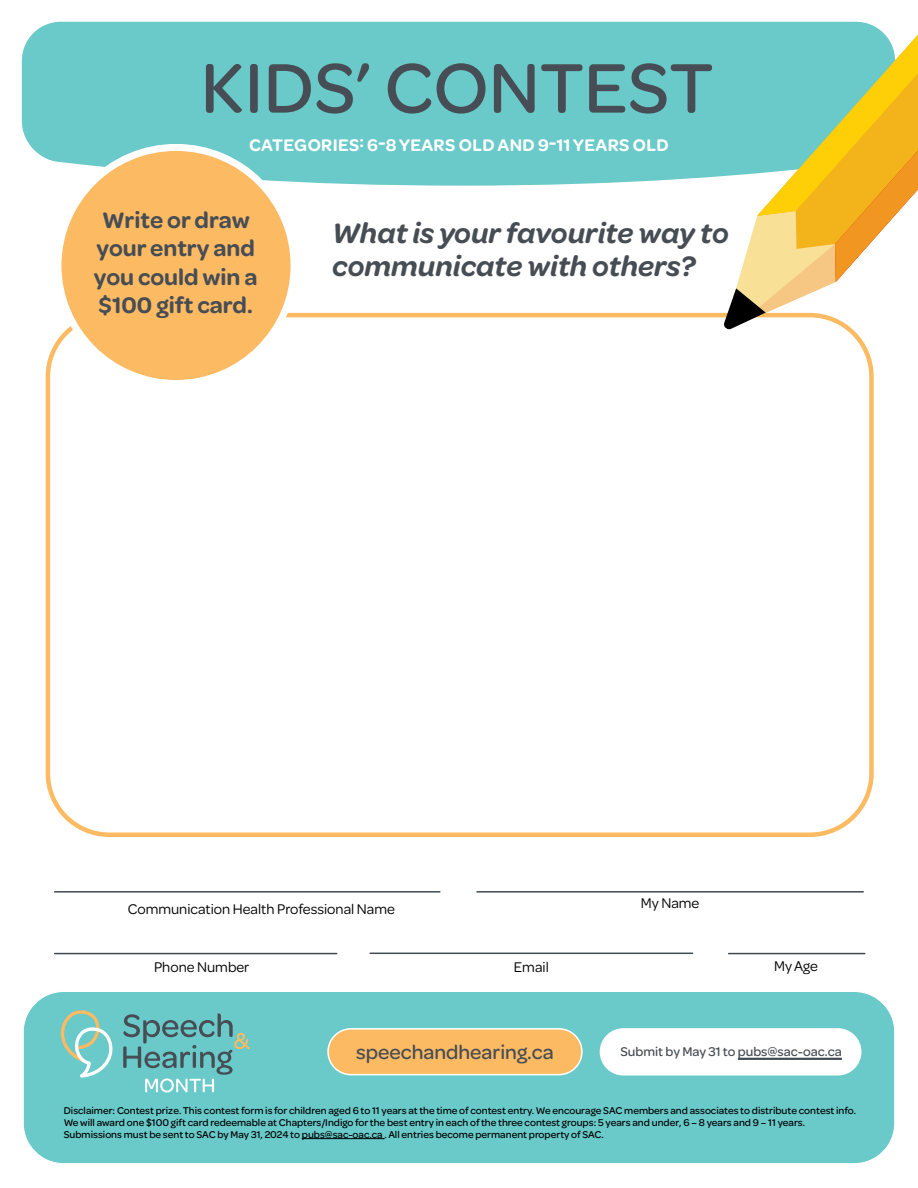
<style>
.page{position:relative;width:918px;height:1188px;background:#fff}
.page>*{position:absolute;margin:0;border:0;box-sizing:border-box;transform-origin:0 0}
.t1{font:italic 600 30px/33px "Omnes";color:#474d54}
.Bold{font:600 24px "Omnes";color:#474d54}
.Bold-2{font:500 21px "Omnes";color:#474d54}
.t2{font:600 18px "Omnes";letter-spacing:.02em;color:#fff}
.t3{font:15px "Omnes";color:#000}
.Bold-3{font:500 13.5px "Omnes";color:#474d54}
.t4{font:500 10.5px/12px "Omnes";color:#000}
</style>
<div class="page">
<div style="left:46px;top:313px;width:828px;height:524px;border:4px solid #fcba63;border-radius:62px"></div>
<div style="left:21px;top:21px;width:702px;height:165px;background:#6ac9c9"></div>
<hr style="left:55px;top:891px;width:385px;height:2px;background:#40494f">
<hr style="left:55px;top:953px;width:282px;height:1px;background:#40494f">
<hr style="left:729px;top:953px;width:136px;height:1px;background:#40494f">
<svg style="left:206px;top:63px;width:506px;height:51px;background:#5e9ea1"></svg>
<div style="left:58px;top:147px;width:236px;height:237px;background:#fcba63;border-radius:50%"></div>
<div style="left:54px;top:144px;width:244px;height:243px;border:7px solid #fff;border-radius:50%"></div>
<div style="left:23px;top:991px;width:872px;height:173px;background:#6ac9c9;border-radius:40px"></div>
<div style="left:23px;top:991px;width:872px;height:173px;border:1px solid #fff;border-radius:40px"></div>
<hr style="left:477px;top:891px;width:386px;height:2px;background:#40494f">
<hr style="left:370px;top:953px;width:323px;height:1px;background:#40494f">
<hr style="left:302px;top:1138px;width:81px;height:1px;background:#000">
<svg style="left:60px;top:806px;width:56px;height:272px"></svg>
<svg style="left:123px;top:1013px;width:127px;height:79px"></svg>
<div style="left:328px;top:1029px;width:254px;height:46px;background:#fcba63;border-radius:23px"></div>
<div style="left:327px;top:1028px;width:256px;height:47px;border:2px solid #fff;border-radius:23px"></div>
<div style="left:600px;top:1029px;width:261px;height:46px;background:#fff;border-radius:23px"></div>
<div style="left:600px;top:1028px;width:261px;height:48px;border:2px solid #fff;border-radius:23px"></div>
<hr style="left:738px;top:1058px;width:104px;height:2px;background:#474d54">
<svg style="left:723px;top:21px;width:195px;height:310px"></svg>
<p class="t2" style="left:249px;top:132px;width:421px">CATEGORIES: 6-8 YEARS OLD AND 9-11 YEARS OLD</p>
<p class="Bold" style="left:102px;top:203px;width:149px">Write or draw</p>
<p class="Bold" style="left:96px;top:232px;width:160px">your entry and</p>
<p class="Bold" style="left:94px;top:260px;width:165px">you could win a</p>
<p class="Bold" style="left:99px;top:289px;width:156px">$100 gift card.</p>
<p class="t1" style="left:332px;top:215px;width:398px">What is your favourite way to communicate with others?</p>
<p class="t3" style="left:128px;top:899px;width:269px">Communication Health Professional Name</p>
<p class="t3" style="left:154px;top:957px;width:97px">Phone Number</p>
<p class="t3" style="left:514px;top:957px;width:36px">Email</p>
<p class="t3" style="left:641px;top:893px;width:60px">My Name</p>
<p class="t3" style="left:774px;top:956px;width:45px">My Age</p>
<p class="Bold-2" style="left:356px;top:1037px;width:199px">speechandhearing.ca</p>
<p class="Bold-3" style="left:620px;top:1042px;width:223px">Submit by May 31 to pubs@sac-oac.ca</p>
<p class="t4" style="left:64px;top:1103px;width:794px">Disclaimer: Contest prize. This contest form is for children aged 6 to 11 years at the time of contest entry. We encourage SAC members and associates to distribute contest info.<br>We will award one $100 gift card redeemable at Chapters/Indigo for the best entry in each of the three contest groups: 5 years and under, 6 – 8 years and 9 – 11 years.<br>Submissions must be sent to SAC by May 31, 2024 to pubs@sac-oac.ca . All entries become permanent property of SAC.</p>
</div>
